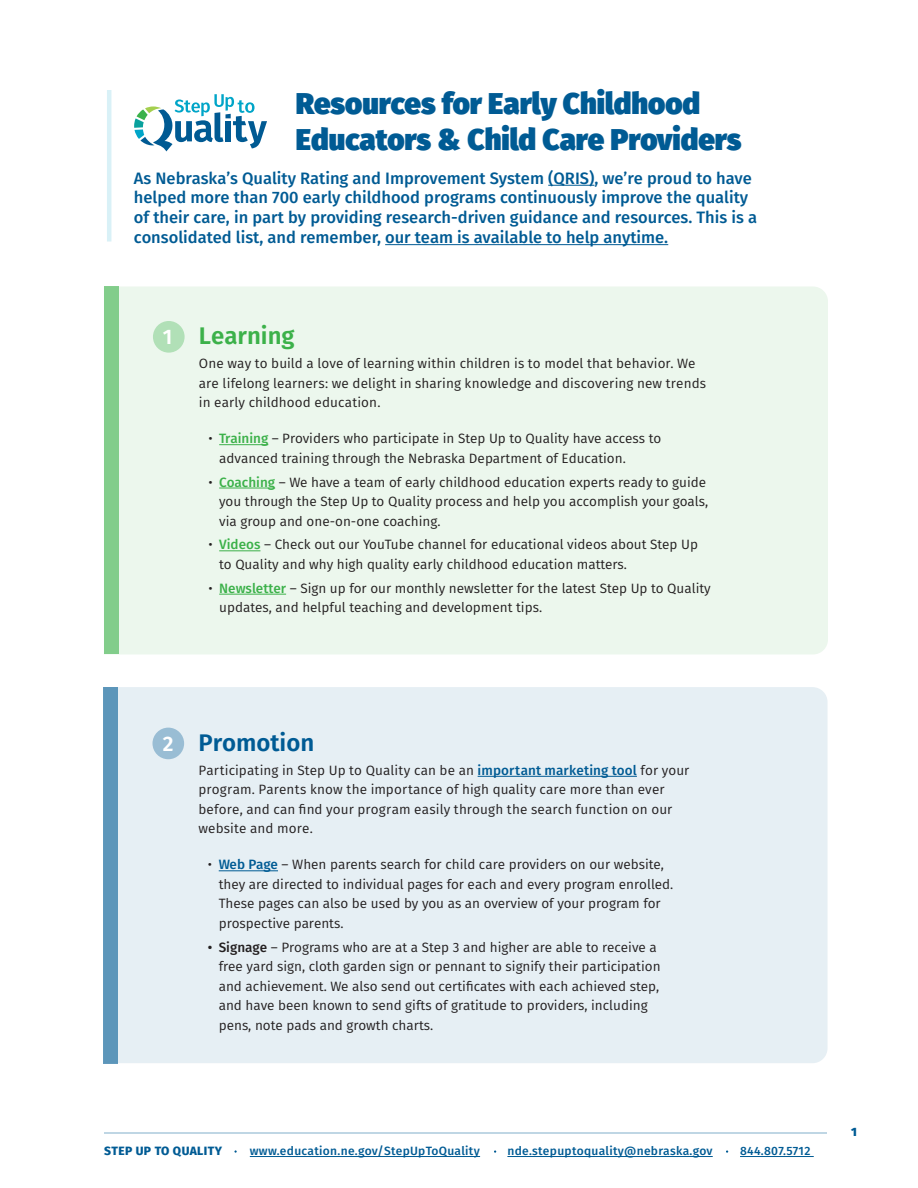
<style>
.page{position:relative;width:918px;height:1188px;background:#fff}
.page>*{position:absolute;margin:0;border:0;box-sizing:border-box;transform-origin:0 0}
.H1_-_Headings__Dark{font:900 30px/36px "Fira Sans";color:#005b94}
.H2_-_Subhead__Turquo{font:600 24px "Fira Sans";color:#005b94}
.H2_-_Subhead__Turquo-2{font:600 24px "Fira Sans";color:#3cb14a}
.H2_-_Subhead__Turquo-3{font:600 21px "Fira Sans";color:#fff}
.H3_-_Dark_Blue{font:500 16.5px/19.8px "Fira Sans";color:#005b94}
.B1_-_Body_Text{font:13.5px/19.5px "Fira Sans";color:#231f20}
.t1{font:500 12px "Fira Sans";letter-spacing:.025em;color:#005b94}
.t2{font:800 12px "Fira Sans";letter-spacing:.035em;color:#005b94}
.Table_Copy{font:800 12px "Fira Sans";color:#005b94}
.s1{font-weight:500;color:#3cb14a}
.s2{font-weight:500;color:#005b94}
.s3{font-weight:500}
</style>
<div class="page">
<hr style="left:107px;top:90px;width:4px;height:152px;background:#d9f1f7">
<hr style="left:548px;top:185px;width:46px;height:1px;background:#005b94">
<hr style="left:385px;top:244px;width:283px;height:1px;background:#005b94">
<div style="left:119px;top:287px;width:709px;height:367px;background:#ecf7ed"></div>
<hr style="left:219px;top:444px;width:49px;height:1px;background:#3cb14a">
<hr style="left:219px;top:488px;width:56px;height:1px;background:#3cb14a">
<hr style="left:219px;top:550px;width:41px;height:1px;background:#3cb14a">
<hr style="left:219px;top:594px;width:67px;height:1px;background:#3cb14a">
<div style="left:153px;top:321px;width:32px;height:32px;background:#b1e0b7;border-radius:50%"></div>
<div style="left:104px;top:286px;width:15px;height:368px;background:#82cd8b"></div>
<div style="left:118px;top:687px;width:710px;height:376px;background:#e6eff4"></div>
<hr style="left:478px;top:776px;width:159px;height:1px;background:#005b94">
<hr style="left:219px;top:870px;width:59px;height:1px;background:#005b94">
<div style="left:104px;top:687px;width:14px;height:376px;background:#5c96ba"></div>
<div style="left:153px;top:728px;width:31px;height:31px;background:#99bdd4;border-radius:50%"></div>
<svg style="left:134px;top:94px;width:133px;height:57px"></svg>
<hr style="left:104px;top:1132px;width:723px;height:2px;background:#bfd6e4">
<hr style="left:250px;top:1156px;width:230px;height:1px;background:#005b94">
<hr style="left:507px;top:1156px;width:206px;height:1px;background:#005b94">
<hr style="left:740px;top:1156px;width:74px;height:1px;background:#005b94">
<p class="H1_-_Headings__Dark" style="left:296px;top:82px;width:447px">Resources for Early Childhood<br>Educators &amp; Child Care Providers</p>
<p class="H3_-_Dark_Blue" style="left:134px;top:167px;width:625px">As Nebraska’s Quality Rating and Improvement System (QRIS), we’re proud to have helped more than 700 early childhood programs continuously improve the quality of their care, in part by providing research-driven guidance and resources. This is a consolidated list, and remember, our team is available to help anytime.</p>
<p class="H2_-_Subhead__Turquo-3" style="left:163px;top:320px;width:11px">1</p>
<p class="H2_-_Subhead__Turquo-2" style="left:199px;top:316px;width:97px">Learning</p>
<p class="B1_-_Body_Text" style="left:199px;top:354px;width:509px">One way to build a love of learning within children is to model that behavior. We are lifelong learners: we delight in sharing knowledge and discovering new trends in early childhood education.</p>
<p class="B1_-_Body_Text" style="left:219px;top:429px;width:444px;text-indent:-11px">• <span class="s1">Training</span> – Providers who participate in Step Up to Quality have access to advanced training through the Nebraska Department of Education.</p>
<p class="B1_-_Body_Text" style="left:219px;top:472px;width:491px;text-indent:-11px">• <span class="s1">Coaching</span> – We have a team of early childhood education experts ready to guide you through the Step Up to Quality process and help you accomplish your goals, via group and one-on-one coaching.</p>
<p class="B1_-_Body_Text" style="left:219px;top:535px;width:480px;text-indent:-11px">• <span class="s1">Videos</span> – Check out our YouTube channel for educational videos about Step Up to Quality and why high quality early childhood education matters.</p>
<p class="B1_-_Body_Text" style="left:219px;top:578px;width:493px;text-indent:-11px">• <span class="s1">Newsletter</span> – Sign up for our monthly newsletter for the latest Step Up to Quality updates, and helpful teaching and development tips.</p>
<p class="H2_-_Subhead__Turquo-3" style="left:163px;top:726px;width:12px">2</p>
<p class="H2_-_Subhead__Turquo" style="left:198px;top:723px;width:117px">Promotion</p>
<p class="B1_-_Body_Text" style="left:198px;top:760px;width:492px">Participating in Step Up to Quality can be an <span class="s2">important marketing tool</span> for your program. Parents know the importance of high quality care more than ever before, and can find your program easily through the search function on our website and more.</p>
<p class="B1_-_Body_Text" style="left:219px;top:855px;width:456px;text-indent:-11px">• <span class="s2">Web Page</span> – When parents search for child care providers on our website, they are directed to individual pages for each and every program enrolled.<br>These pages can also be used by you as an overview of your program for prospective parents.</p>
<p class="B1_-_Body_Text" style="left:219px;top:937px;width:443px;text-indent:-11px"><span class="s3">• Signage</span> – Programs who are at a Step 3 and higher are able to receive a free yard sign, cloth garden sign or pennant to signify their participation and achievement. We also send out certificates with each achieved step, and have been known to send gifts of gratitude to providers, including pens, note pads and growth charts.</p>
<p class="t2" style="left:104px;top:1141px;width:119px">STEP UP TO QUALITY</p>
<p class="t1" style="left:250px;top:1141px;width:231px">www.education.ne.gov/StepUpToQuality</p>
<p class="t1" style="left:507px;top:1141px;width:207px">nde.stepuptoquality@nebraska.gov</p>
<p class="t1" style="left:740px;top:1141px;width:72px">844.807.5712</p>
<p class="Table_Copy" style="left:851px;top:1121px;width:7px">1</p>
</div>
